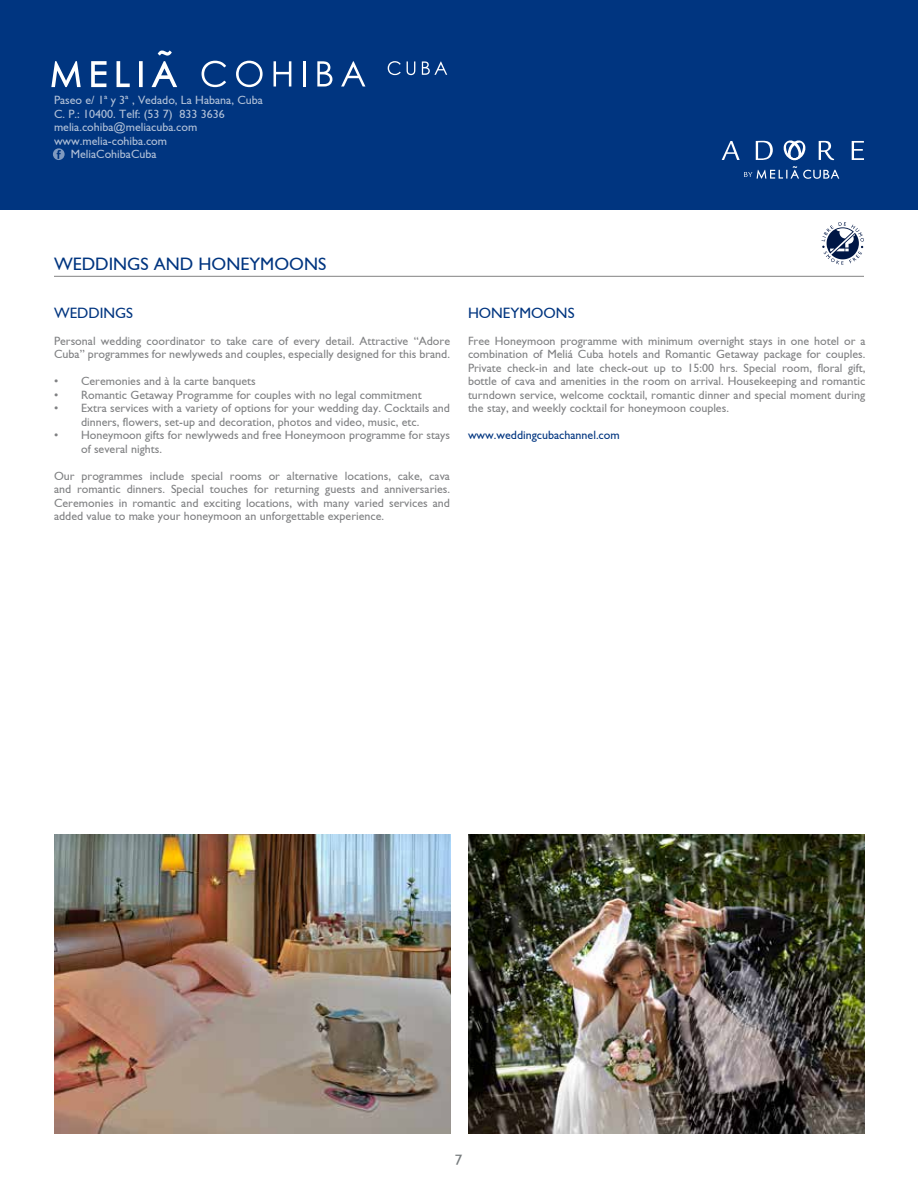
<style>
.page{position:relative;width:918px;height:1188px;background:#fff}
.page>*{position:absolute;margin:0;border:0;box-sizing:border-box;transform-origin:0 0}
.t1{font:18px "Gill Sans";color:#003580}
.t2{font:15px "Gill Sans";color:#003580}
.t3{font:15px "Gill Sans";color:#767b7d}
.t4{font:12px/13.5px "Gill Sans";color:#808183}
.t5{font:12px "Gill Sans";color:#fff}
.t6{font:12px "Gill Sans";color:#003580}
</style>
<div class="page">
<div style="left:0;top:0;width:918px;height:210px;background:#003580"></div>
<svg style="left:202px;top:61px;width:24px;height:26px"></svg>
<svg style="left:236px;top:61px;width:27px;height:26px"></svg>
<svg style="left:274px;top:61px;width:17px;height:26px"></svg>
<hr style="left:303px;top:61px;width:3px;height:26px;background:#fff">
<svg style="left:317px;top:61px;width:15px;height:26px"></svg>
<svg style="left:341px;top:61px;width:24px;height:26px"></svg>
<svg style="left:51px;top:50px;width:126px;height:37px"></svg>
<svg style="left:388px;top:61px;width:13px;height:14px"></svg>
<svg style="left:407px;top:61px;width:8px;height:14px"></svg>
<svg style="left:422px;top:61px;width:25px;height:14px"></svg>
<svg style="left:53px;top:148px;width:12px;height:12px"></svg>
<svg style="left:852px;top:141px;width:12px;height:19px"></svg>
<svg style="left:722px;top:140px;width:117px;height:39px"></svg>
<hr style="left:54px;top:276px;width:810px;height:1px;background:#000">
<img style="left:54px;top:835px;width:396px;height:298px">
<img style="left:468px;top:835px;width:396px;height:299px">
<svg style="left:821px;top:222px;width:43px;height:43px"></svg>
<p class="t5" style="left:54px;top:93px;width:210px">Paseo e/ 1ª y 3ª , Vedado, La Habana, Cuba</p>
<p class="t5" style="left:54px;top:107px;width:172px">C. P.: 10400. Telf: (53 7) 833 3636</p>
<p class="t5" style="left:54px;top:120px;width:145px">melia.cohiba@meliacuba.com</p>
<p class="t5" style="left:54px;top:134px;width:115px">www.melia-cohiba.com</p>
<p class="t5" style="left:71px;top:147px;width:87px">MeliaCohibaCuba</p>
<h1 class="t1" style="left:54px;top:254px;width:274px">WEDDINGS AND HONEYMOONS</h1>
<p class="t2" style="left:54px;top:304px;width:81px">WEDDINGS</p>
<p class="t4" style="left:54px;top:334px;width:398px">Personal wedding coordinator to take care of every detail. Attractive “Adore<br>Cuba” programmes for newlyweds and couples, especially designed for this brand.</p>
<p class="t4" style="left:54px;top:374px;width:203px">• Ceremonies and à la carte banquets</p>
<p class="t4" style="left:54px;top:388px;width:369px">• Romantic Getaway Programme for couples with no legal commitment</p>
<p class="t4" style="left:54px;top:401px;width:397px;text-align:center">• Extra services with a variety of options for your wedding day. Cocktails and dinners, flowers, set-up and decoration, photos and video, music, etc.</p>
<p class="t4" style="left:81px;top:428px;width:371px;text-indent:-27px">• Honeymoon gifts for newlyweds and free Honeymoon programme for stays of several nights.</p>
<p class="t4" style="left:54px;top:469px;width:398px;text-align:justify">Our programmes include special rooms or alternative locations, cake, cava and romantic dinners. Special touches for returning guests and anniversaries.<br>Ceremonies in romantic and exciting locations, with many varied services and added value to make your honeymoon an unforgettable experience.</p>
<p class="t2" style="left:468px;top:304px;width:108px">HONEYMOONS</p>
<p class="t4" style="left:468px;top:334px;width:399px;text-align:justify">Free Honeymoon programme with minimum overnight stays in one hotel or a combination of Meliá Cuba hotels and Romantic Getaway package for couples.<br>Private check-in and late check-out up to 15:00 hrs. Special room, floral gift, bottle of cava and amenities in the room on arrival. Housekeeping and romantic turndown service, welcome cocktail, romantic dinner and special moment during the stay, and weekly cocktail for honeymoon couples.</p>
<p class="t6" style="left:468px;top:428px;width:153px">www.weddingcubachannel.com</p>
<p class="t3" style="left:455px;top:1151px;width:9px">7</p>
</div>
